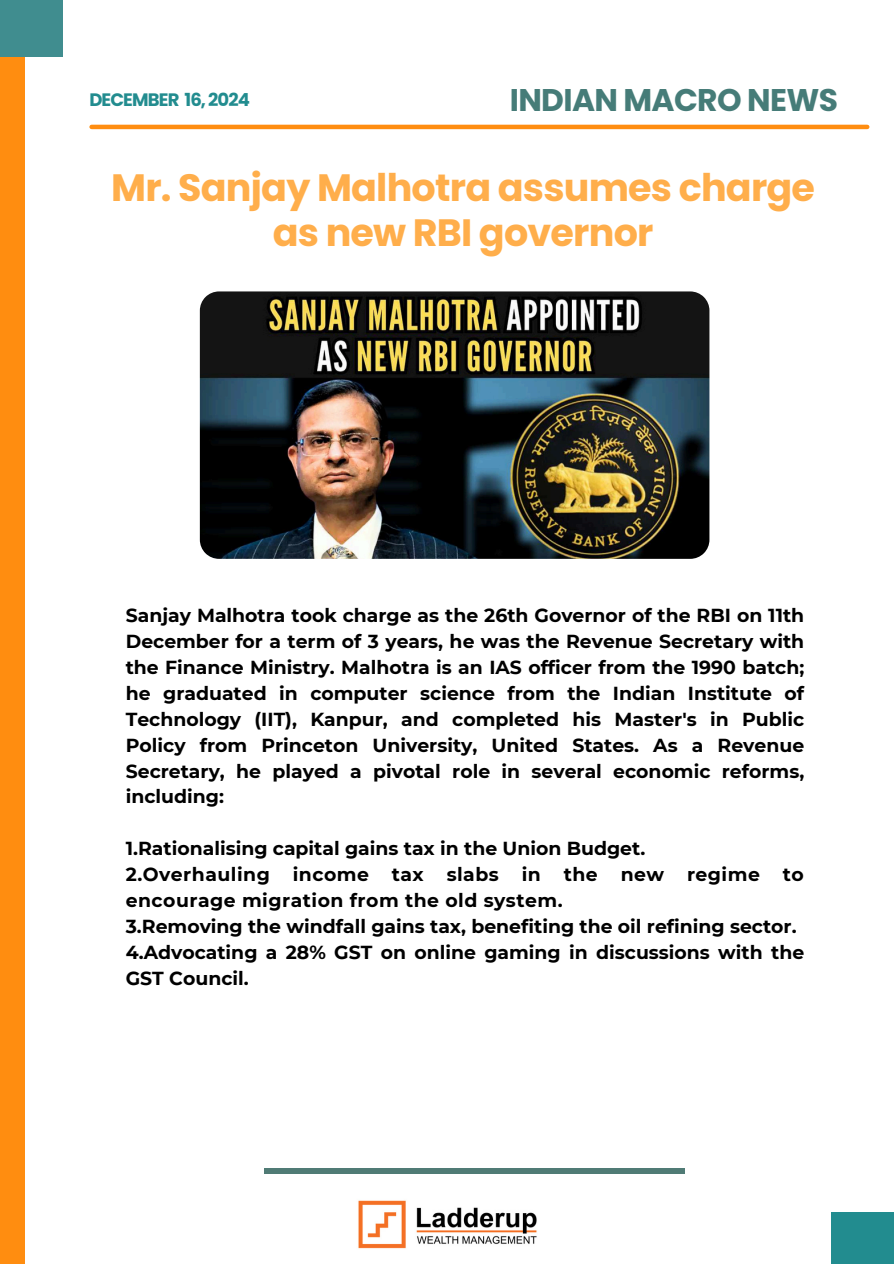
<style>
.page{position:relative;width:894px;height:1264px;background:#fff}
.page>*{position:absolute;margin:0;border:0;box-sizing:border-box;transform-origin:0 0}
.t1{font:700 38.1px/45px "Poppins";letter-spacing:-.02em;color:#ffae4b;text-align:center}
.t2{font:700 31.35px "Poppins";letter-spacing:-.02em;color:#467c78}
.t3{font:700 18.75px/25.8px "Montserrat";color:#000;text-align:justify}
.t4{font:700 18.75px/25.8px "Montserrat";letter-spacing:.025em;color:#000}
.t5{font:700 18px "Poppins";letter-spacing:-.05em;color:#228c8f}
</style>
<div class="page">
<div style="left:0;top:0;width:24px;height:1263px;background:#ff8d10"></div>
<div style="left:0;top:0;width:63px;height:56px;background:#408d8f"></div>
<div style="left:831px;top:1212px;width:62px;height:51px;background:#228c8f"></div>
<hr style="left:92px;top:125px;width:775px;height:4px;background:#ff8d10">
<div style="left:264px;top:1168px;width:420px;height:6px;background:#507b75"></div>
<img style="left:358px;top:1200px;width:179px;height:49px">
<img style="left:200px;top:291px;width:509px;height:268px">
<h3 class="t5" style="left:89px;top:87px;width:162px">DECEMBER 16, 2024</h3>
<p class="t2" style="left:509px;top:78px;width:329px">INDIAN MACRO NEWS</p>
<h2 class="t1" style="left:111px;top:165px;width:705px">Mr. Sanjay Malhotra assumes charge as new RBI governor</h2>
<p class="t3" style="left:126px;top:602px;width:679px">Sanjay Malhotra took charge as the 26th Governor of the RBI on 11th December for a term of 3 years, he was the Revenue Secretary with the Finance Ministry. Malhotra is an IAS officer from the 1990 batch; he graduated in computer science from the Indian Institute of Technology (IIT), Kanpur, and completed his Master's in Public Policy from Princeton University, United States. As a Revenue Secretary, he played a pivotal role in several economic reforms, including:</p>
<p class="t3" style="left:126px;top:835px;width:521px">1.Rationalising capital gains tax in the Union Budget.</p>
<p class="t4" style="left:126px;top:861px;width:679px">2.Overhauling income tax slabs in the new regime to encourage migration from the old system.</p>
<p class="t3" style="left:126px;top:913px;width:672px">3.Removing the windfall gains tax, benefiting the oil refining sector.</p>
<p class="t3" style="left:126px;top:939px;width:679px">4.Advocating a 28% GST on online gaming in discussions with the<br>GST Council.</p>
</div>
